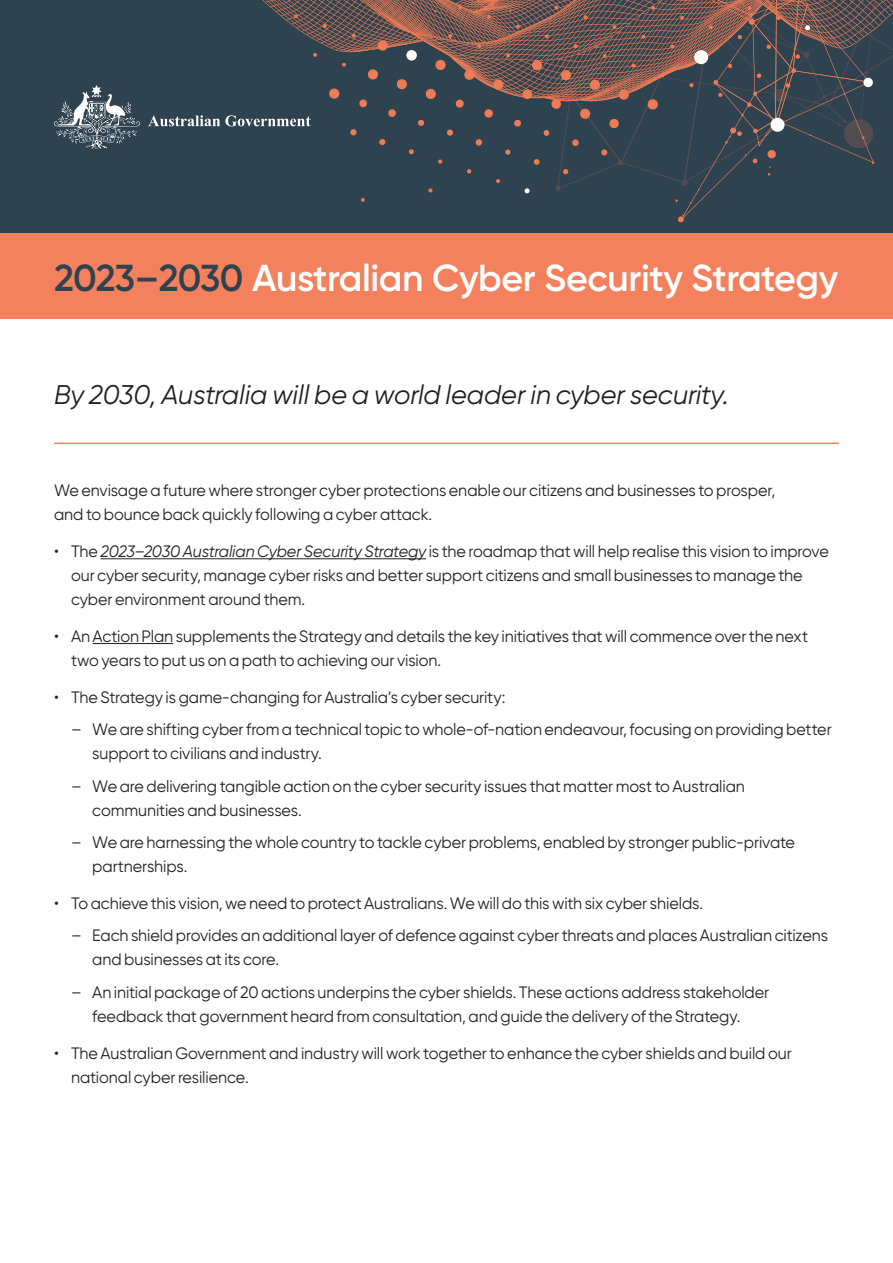
<style>
.page{position:relative;width:893px;height:1263px;background:#fff}
.page>*{position:absolute;margin:0;border:0;box-sizing:border-box;transform-origin:0 0}
.t1{font:600 37.5px "Gilroy";letter-spacing:-.01em;color:#fff}
.Shield_description{font:italic 27px "Gilroy";letter-spacing:-.005em;color:#231f20}
.Table_Body{font:16.5px/24px "Gilroy";letter-spacing:-.005em;color:#231f20}
.s1{color:#2e424f}
.s2{font-style:italic}
</style>
<div class="page">
<div style="left:0;top:0;width:893px;height:234px;background:#2e424f"></div>
<div style="left:0;top:234px;width:893px;height:85px;background:#f4815d"></div>
<hr style="left:54px;top:443px;width:785px;height:1px;background:#f4815d">
<hr style="left:101px;top:558px;width:325px;height:1px;background:#231f20">
<hr style="left:93px;top:643px;width:80px;height:1px;background:#231f20">
<svg style="left:148px;top:0;width:745px;height:221px"></svg>
<svg style="left:54px;top:85px;width:86px;height:64px"></svg>
<p class="t1" style="left:54px;top:255px;width:786px"><span class="s1">2023–2030</span> Australian Cyber Security Strategy</p>
<p class="Shield_description" style="left:54px;top:378px;width:676px">By 2030, Australia will be a world leader in cyber security.</p>
<p class="Table_Body" style="left:54px;top:478px;width:723px">We envisage a future where stronger cyber protections enable our citizens and businesses to prosper, and to bounce back quickly following a cyber attack.</p>
<p class="Table_Body" style="left:71px;top:539px;width:759px;text-indent:-17px">• The <span class="s2">2023–2030 Australian Cyber Security Strategy</span> is the roadmap that will help realise this vision to improve our cyber security, manage cyber risks and better support citizens and small businesses to manage the cyber environment around them.</p>
<p class="Table_Body" style="left:71px;top:624px;width:739px;text-indent:-17px">• An Action Plan supplements the Strategy and details the key initiatives that will commence over the next two years to put us on a path to achieving our vision.</p>
<p class="Table_Body" style="left:54px;top:685px;width:453px">• The Strategy is game-changing for Australia’s cyber security:</p>
<p class="Table_Body" style="left:92px;top:717px;width:741px;text-indent:-21px">– We are shifting cyber from a technical topic to whole-of-nation endeavour, focusing on providing better support to civilians and industry.</p>
<p class="Table_Body" style="left:92px;top:774px;width:654px;text-indent:-21px">– We are delivering tangible action on the cyber security issues that matter most to Australian communities and businesses.</p>
<p class="Table_Body" style="left:92px;top:830px;width:704px;text-indent:-21px">– We are harnessing the whole country to tackle cyber problems, enabled by stronger public-private partnerships.</p>
<p class="Table_Body" style="left:54px;top:891px;width:651px">• To achieve this vision, we need to protect Australians. We will do this with six cyber shields.</p>
<p class="Table_Body" style="left:92px;top:923px;width:737px;text-indent:-21px">– Each shield provides an additional layer of defence against cyber threats and places Australian citizens and businesses at its core.</p>
<p class="Table_Body" style="left:71px;top:980px;width:700px;text-align:center">– An initial package of 20 actions underpins the cyber shields. These actions address stakeholder feedback that government heard from consultation, and guide the delivery of the Strategy.</p>
<p class="Table_Body" style="left:71px;top:1041px;width:722px;text-indent:-17px">• The Australian Government and industry will work together to enhance the cyber shields and build our national cyber resilience.</p>
</div>
